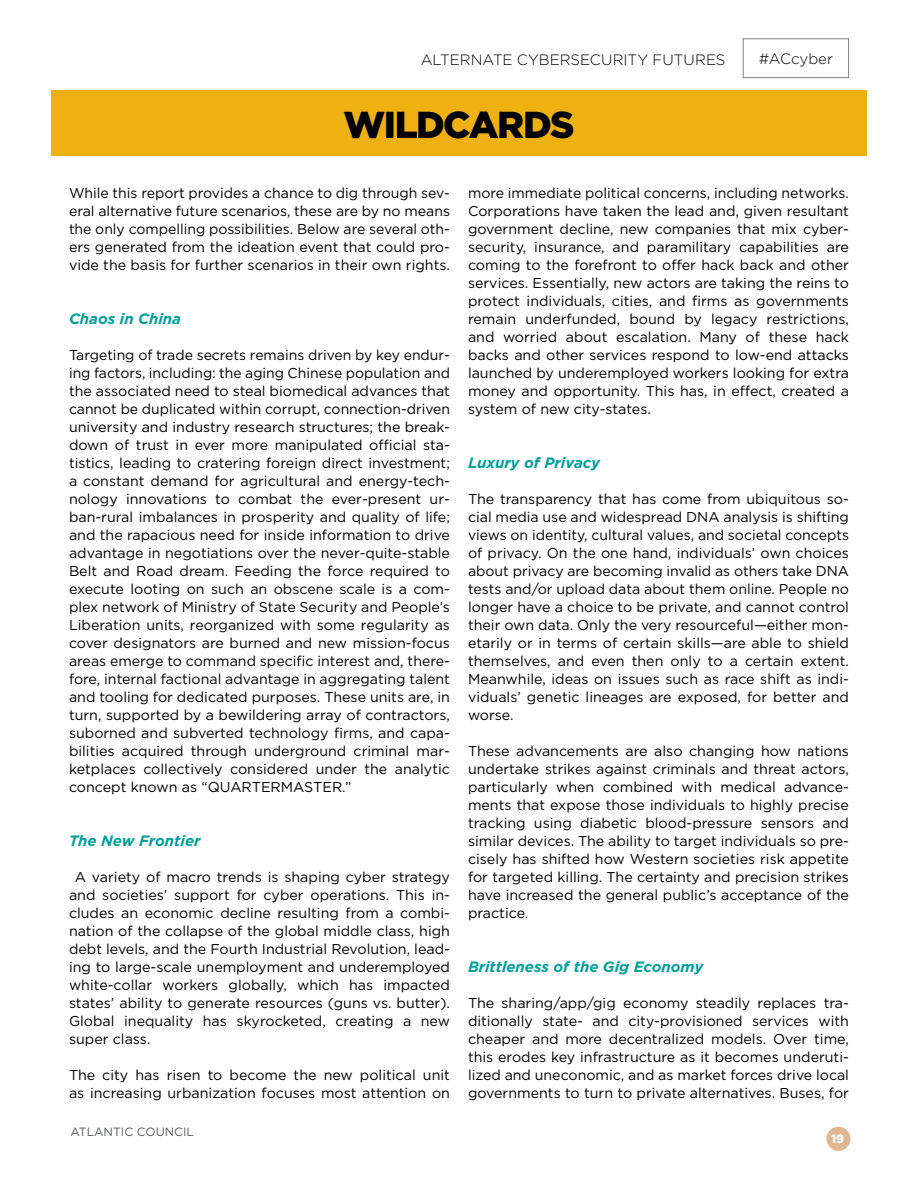
<style>
.page{position:relative;width:918px;height:1188px;background:#fff}
.page>*{position:absolute;margin:0;border:0;box-sizing:border-box;transform-origin:0 0}
.t1{font:900 37.5px "Gotham";letter-spacing:-.045em;color:#000}
.t2{font:italic 700 15px "Gotham";color:#00a19b}
.t3{font:300 15px "Gotham";color:#000}
.t4{font:14.25px/18px "Gotham";color:#000;text-align:justify}
.t5{font:12px "Gotham";color:#58595b}
.t6{font:900 12px "Gotham";color:#fff}
</style>
<div class="page">
<div style="left:743px;top:38px;width:106px;height:40px;border:1px solid #7e8083"></div>
<div style="left:826px;top:1127px;width:24px;height:24px;background:#e0b792;border-radius:50%"></div>
<div style="left:69px;top:108px;width:780px;height:38px;background:#eeb111"></div>
<div style="left:51px;top:90px;width:24px;height:66px;background:#eeb111"></div>
<div style="left:843px;top:90px;width:24px;height:66px;background:#eeb111"></div>
<div style="left:51px;top:90px;width:816px;height:18px;background:#eeb111"></div>
<div style="left:51px;top:138px;width:816px;height:18px;background:#eeb111"></div>
<p class="t3" style="left:421px;top:50px;width:306px">ALTERNATE CYBERSECURITY FUTURES</p>
<p class="t3" style="left:759px;top:49px;width:76px">#ACcyber</p>
<h1 class="t1" style="left:343px;top:99px;width:233px">WILDCARDS</h1>
<p class="t4" style="left:69px;top:184px;width:383px">While this report provides a chance to dig through sev&shy;eral alternative future scenarios, these are by no means the only compelling possibilities. Below are several oth&shy;ers generated from the ideation event that could pro&shy;vide the basis for further scenarios in their own rights.</p>
<p class="t2" style="left:69px;top:309px;width:113px">Chaos in China</p>
<p class="t4" style="left:69px;top:346px;width:383px">Targeting of trade secrets remains driven by key endur&shy;ing factors, including: the aging Chinese population and the associated need to steal biomedical advances that cannot be duplicated within corrupt, connection-driven university and industry research structures; the break&shy;down of trust in ever more manipulated official sta&shy;tistics, leading to cratering foreign direct investment; a constant demand for agricultural and energy-tech&shy;nology innovations to combat the ever-present ur&shy;ban-rural imbalances in prosperity and quality of life; and the rapacious need for inside information to drive advantage in negotiations over the never-quite-stable Belt and Road dream. Feeding the force required to execute looting on such an obscene scale is a com&shy;plex network of Ministry of State Security and People’s Liberation units, reorganized with some regularity as cover designators are burned and new mission-focus areas emerge to command specific interest and, there&shy;fore, internal factional advantage in aggregating talent and tooling for dedicated purposes. These units are, in turn, supported by a bewildering array of contractors, suborned and subverted technology firms, and capa&shy;bilities acquired through underground criminal mar&shy;ketplaces collectively considered under the analytic concept known as “QUARTERMASTER.”</p>
<p class="t2" style="left:69px;top:831px;width:133px">The New Frontier</p>
<p class="t4" style="left:69px;top:868px;width:383px;text-indent:6px">A variety of macro trends is shaping cyber strategy and societies’ support for cyber operations. This in&shy;cludes an economic decline resulting from a combi&shy;nation of the collapse of the global middle class, high debt levels, and the Fourth Industrial Revolution, lead&shy;ing to large-scale unemployment and underemployed white-collar workers globally, which has impacted states’ ability to generate resources (guns vs. butter).<br>Global inequality has skyrocketed, creating a new super class.</p>
<p class="t4" style="left:69px;top:1066px;width:383px">The city has risen to become the new political unit as increasing urbanization focuses most attention on</p>
<p class="t5" style="left:71px;top:1124px;width:125px">ATLANTIC COUNCIL</p>
<p class="t4" style="left:468px;top:184px;width:383px">more immediate political concerns, including networks.<br>Corporations have taken the lead and, given resultant government decline, new companies that mix cyber&shy;security, insurance, and paramilitary capabilities are coming to the forefront to offer hack back and other services. Essentially, new actors are taking the reins to protect individuals, cities, and firms as governments remain underfunded, bound by legacy restrictions, and worried about escalation. Many of these hack backs and other services respond to low-end attacks launched by underemployed workers looking for extra money and opportunity. This has, in effect, created a system of new city-states.</p>
<p class="t2" style="left:468px;top:453px;width:133px">Luxury of Privacy</p>
<p class="t4" style="left:468px;top:490px;width:383px">The transparency that has come from ubiquitous so&shy;cial media use and widespread DNA analysis is shifting views on identity, cultural values, and societal concepts of privacy. On the one hand, individuals’ own choices about privacy are becoming invalid as others take DNA tests and/or upload data about them online. People no longer have a choice to be private, and cannot control their own data. Only the very resourceful—either mon&shy;etarily or in terms of certain skills—are able to shield themselves, and even then only to a certain extent.<br>Meanwhile, ideas on issues such as race shift as indi&shy;viduals’ genetic lineages are exposed, for better and worse.</p>
<p class="t4" style="left:468px;top:742px;width:383px">These advancements are also changing how nations undertake strikes against criminals and threat actors, particularly when combined with medical advance&shy;ments that expose those individuals to highly precise tracking using diabetic blood-pressure sensors and similar devices. The ability to target individuals so pre&shy;cisely has shifted how Western societies risk appetite for targeted killing. The certainty and precision strikes have increased the general public’s acceptance of the practice.</p>
<p class="t2" style="left:468px;top:957px;width:237px">Brittleness of the Gig Economy</p>
<p class="t4" style="left:468px;top:994px;width:383px">The sharing/app/gig economy steadily replaces tra&shy;ditionally state- and city-provisioned services with cheaper and more decentralized models. Over time, this erodes key infrastructure as it becomes underuti&shy;lized and uneconomic, and as market forces drive local governments to turn to private alternatives. Buses, for</p>
<p class="t6" style="left:831px;top:1131px;width:15px">19</p>
</div>
